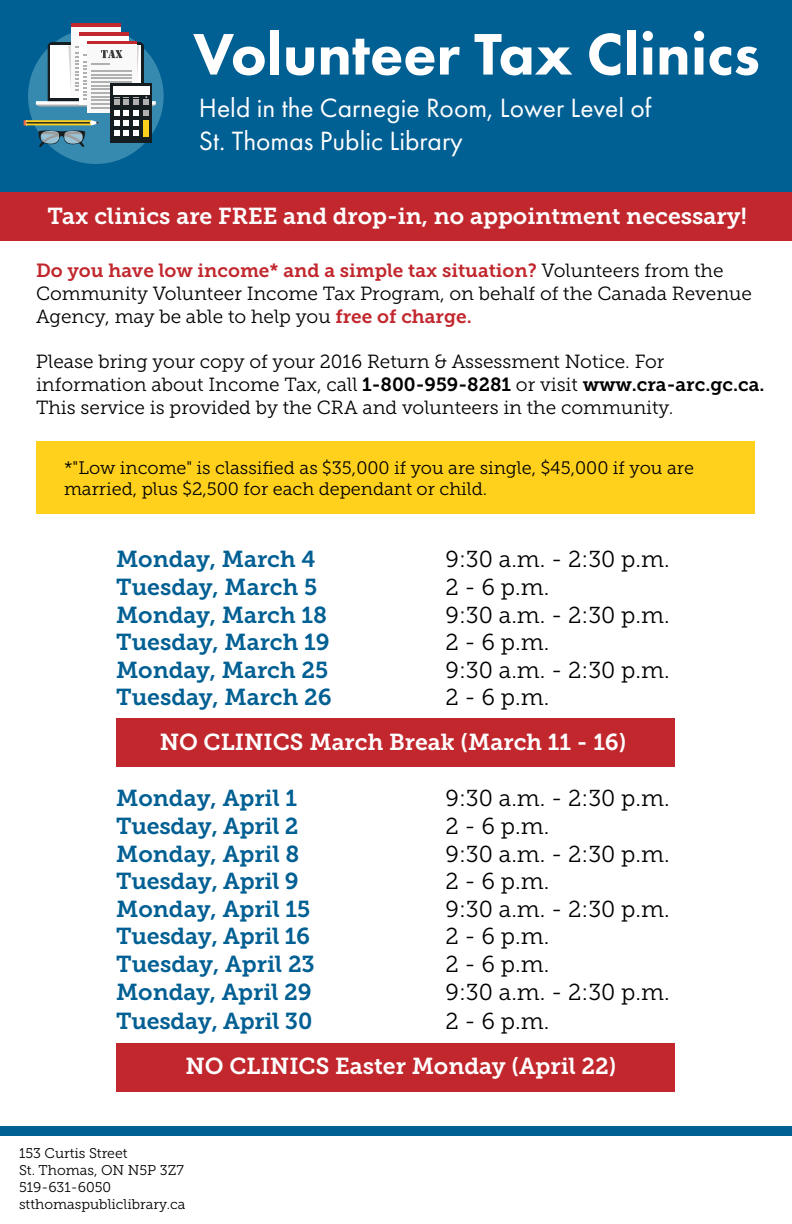
<style>
.page{position:relative;width:792px;height:1224px;background:#fff}
.page>*{position:absolute;margin:0;border:0;box-sizing:border-box;transform-origin:0 0}
.t1{font:800 60.8px "Futura PT";color:#fff}
.t2{font:27.5px/32.9px "Futura PT";color:#fff}
.t3{font:23px "Museo Slab 700";color:#005f93}
.t4{font:23px "Museo Slab 300";color:#000}
.t5{font:23px "Museo Slab 700";color:#fff}
.t6{font:19px/22.8px "Museo Slab 300";color:#000}
.t7{font:19px "Museo Slab 700";color:#c1272d}
.t8{font:18px/21.6px "Museo Slab 300";color:#000}
.t9{font:14.1px/16.9px "Museo Slab 300";color:#000}
.s1{font-family:"Museo Slab 300";color:#000}
.s2{font-family:"Museo Slab 700";color:#c1272d}
.s3{font-family:"Museo Slab 700"}
</style>
<div class="page">
<div style="left:0;top:0;width:792px;height:192px;background:#005f93"></div>
<div style="left:28px;top:28px;width:136px;height:136px;background:#378aaf;border-radius:50%"></div>
<hr style="left:71px;top:23px;width:49px;height:4px;background:#c1272d">
<div style="left:71px;top:27px;width:49px;height:69px;background:#f9f9f9"></div>
<hr style="left:79px;top:32px;width:49px;height:4px;background:#c1272d">
<div style="left:79px;top:36px;width:49px;height:68px;background:#fff"></div>
<hr style="left:87px;top:41px;width:49px;height:3px;background:#c1272d">
<svg style="left:24px;top:42px;width:132px;height:105px"></svg>
<div style="left:0;top:192px;width:792px;height:49px;background:#c1272d"></div>
<div style="left:0;top:1126px;width:792px;height:10px;background:#005f93"></div>
<div style="left:116px;top:718px;width:559px;height:49px;background:#c1272d"></div>
<div style="left:116px;top:1043px;width:559px;height:49px;background:#c1272d"></div>
<div style="left:36px;top:441px;width:719px;height:73px;background:#ffd11d"></div>
<h1 class="t1" style="left:193px;top:16px;width:569px">Volunteer Tax Clinics</h1>
<h2 class="t2" style="left:199px;top:91px;width:454px">Held in the Carnegie Room, Lower Level of<br>St. Thomas Public Library</h2>
<p class="t5" style="left:47px;top:203px;width:701px">Tax clinics are FREE and drop-in, no appointment necessary!</p>
<p class="t7" style="left:36px;top:260px;width:689px">Do you have low income* and a simple tax situation? <span class="s1">Volunteers from the</span></p>
<p class="t6" style="left:36px;top:282px;width:717px">Community Volunteer Income Tax Program, on behalf of the Canada Revenue<br>Agency, may be able to help you <span class="s2">free of charge.</span></p>
<p class="t6" style="left:36px;top:351px;width:730px">Please bring your copy of your 2016 Return &amp; Assessment Notice. For information about Income Tax, call <span class="s3">1-800-959-8281</span> or visit <span class="s3">www.cra-arc.gc.ca.<br></span>This service is provided by the CRA and volunteers in the community.</p>
<p class="t8" style="left:64px;top:457px;width:631px">*"Low income" is classified as $35,000 if you are single, $45,000 if you are married, plus $2,500 for each dependant or child.</p>
<p class="t3" style="left:116px;top:546px;width:201px">Monday, March 4</p>
<p class="t4" style="left:446px;top:547px;width:226px">9:30 a.m. - 2:30 p.m.</p>
<p class="t3" style="left:116px;top:574px;width:203px">Tuesday, March 5</p>
<p class="t4" style="left:446px;top:575px;width:105px">2 - 6 p.m.</p>
<p class="t3" style="left:116px;top:602px;width:212px">Monday, March 18</p>
<p class="t4" style="left:446px;top:602px;width:226px">9:30 a.m. - 2:30 p.m.</p>
<p class="t3" style="left:116px;top:629px;width:215px">Tuesday, March 19</p>
<p class="t4" style="left:446px;top:630px;width:105px">2 - 6 p.m.</p>
<p class="t3" style="left:116px;top:657px;width:214px">Monday, March 25</p>
<p class="t4" style="left:446px;top:657px;width:226px">9:30 a.m. - 2:30 p.m.</p>
<p class="t3" style="left:116px;top:684px;width:217px">Tuesday, March 26</p>
<p class="t4" style="left:446px;top:685px;width:105px">2 - 6 p.m.</p>
<p class="t5" style="left:160px;top:729px;width:468px">NO CLINICS March Break (March 11 - 16)</p>
<p class="t3" style="left:116px;top:785px;width:182px">Monday, April 1</p>
<p class="t4" style="left:446px;top:786px;width:226px">9:30 a.m. - 2:30 p.m.</p>
<p class="t3" style="left:116px;top:813px;width:184px">Tuesday, April 2</p>
<p class="t4" style="left:446px;top:814px;width:105px">2 - 6 p.m.</p>
<p class="t3" style="left:116px;top:841px;width:185px">Monday, April 8</p>
<p class="t4" style="left:446px;top:841px;width:226px">9:30 a.m. - 2:30 p.m.</p>
<p class="t3" style="left:116px;top:868px;width:184px">Tuesday, April 9</p>
<p class="t4" style="left:446px;top:869px;width:105px">2 - 6 p.m.</p>
<p class="t3" style="left:116px;top:896px;width:196px">Monday, April 15</p>
<p class="t4" style="left:446px;top:896px;width:226px">9:30 a.m. - 2:30 p.m.</p>
<p class="t3" style="left:116px;top:923px;width:196px">Tuesday, April 16</p>
<p class="t4" style="left:446px;top:924px;width:105px">2 - 6 p.m.</p>
<p class="t3" style="left:116px;top:951px;width:200px">Tuesday, April 23</p>
<p class="t4" style="left:446px;top:952px;width:105px">2 - 6 p.m.</p>
<p class="t3" style="left:116px;top:979px;width:197px">Monday, April 29</p>
<p class="t4" style="left:446px;top:979px;width:226px">9:30 a.m. - 2:30 p.m.</p>
<p class="t3" style="left:116px;top:1008px;width:198px">Tuesday, April 30</p>
<p class="t4" style="left:446px;top:1008px;width:105px">2 - 6 p.m.</p>
<p class="t5" style="left:185px;top:1053px;width:432px">NO CLINICS Easter Monday (April 22)</p>
<p class="t9" style="left:19px;top:1145px;width:168px">153 Curtis Street<br>St. Thomas, ON N5P 3Z7<br>519-631-6050 stthomaspubliclibrary.ca</p>
</div>
